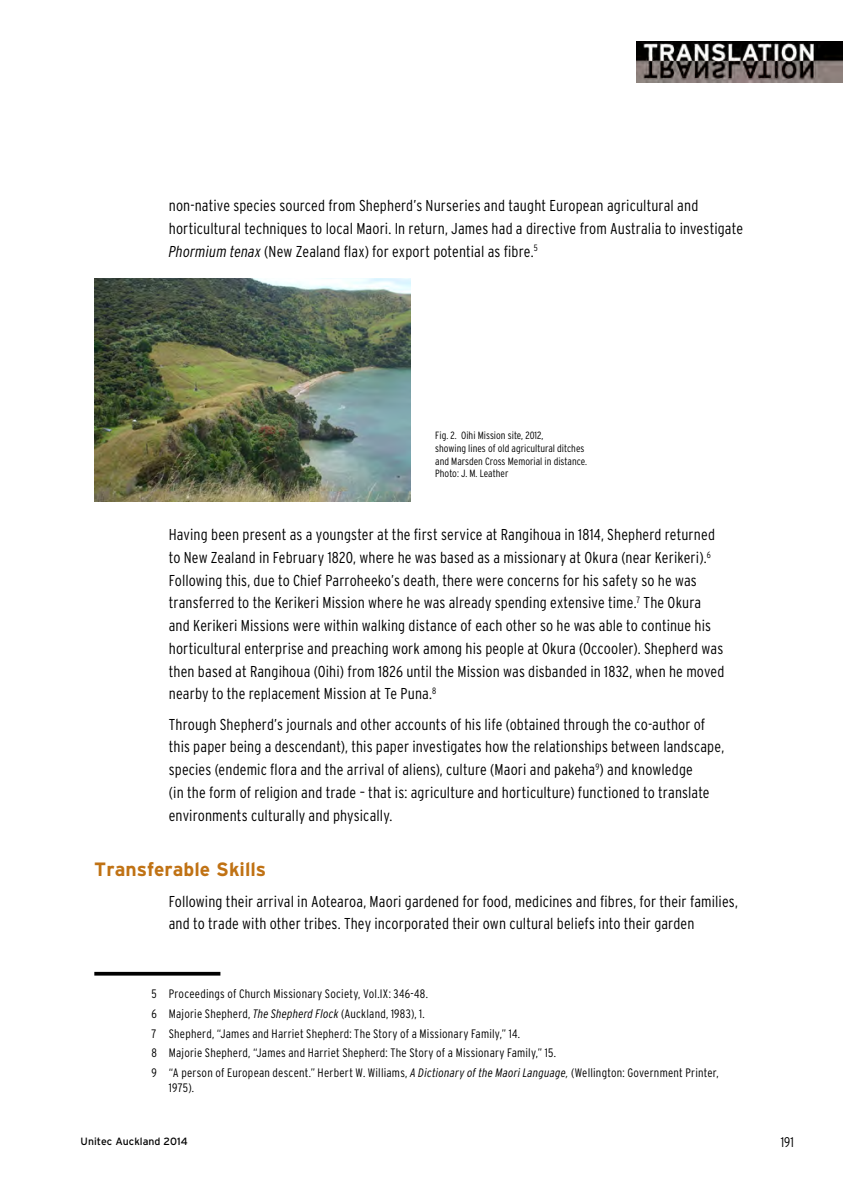
<style>
.page{position:relative;width:844px;height:1191px;background:#fff}
.page>*{position:absolute;margin:0;border:0;box-sizing:border-box;transform-origin:0 0}
.t1{font:700 19.25px "Interstate";color:#c07214}
.t2{font:300 condensed 15.75px/22.8px "Interstate";letter-spacing:.005em;color:#000}
.t3{font:300 condensed 14px "Interstate";color:#000}
.t4{font:300 condensed 12.25px/19.6px "Interstate";letter-spacing:.02em;color:#000}
.t5{font:300 condensed 10.5px/12.6px "Interstate";color:#000}
.t6{font:10.5px "Interstate";color:#000}
.s1{font-style:italic}
</style>
<div class="page">
<img style="left:94px;top:279px;width:316px;height:223px">
<hr style="left:94px;top:972px;width:126px;height:3px;background:#000">
<img style="left:636px;top:41px;width:206px;height:42px">
<p class="t2" style="left:169px;top:194px;width:575px">non-native species sourced from Shepherd’s Nurseries and taught European agricultural and horticultural techniques to local Maori. In return, James had a directive from Australia to investigate<br><span class="s1">Phormium tenax</span> (New Zealand flax) for export potential as fibre.<sup>5</sup></p>
<p class="t5" style="left:435px;top:429px;width:153px">Fig. 2. Oihi Mission site, 2012,<br>showing lines of old agricultural ditches and Marsden Cross Memorial in distance.<br>Photo: J. M. Leather</p>
<p class="t2" style="left:169px;top:523px;width:557px">Having been present as a youngster at the first service at Rangihoua in 1814, Shepherd returned to New Zealand in February 1820, where he was based as a missionary at Okura (near Kerikeri).<sup>6<br></sup>Following this, due to Chief Parroheeko’s death, there were concerns for his safety so he was transferred to the Kerikeri Mission where he was already spending extensive time.<sup>7</sup> The Okura and Kerikeri Missions were within walking distance of each other so he was able to continue his horticultural enterprise and preaching work among his people at Okura (Occooler). Shepherd was then based at Rangihoua (Oihi) from 1826 until the Mission was disbanded in 1832, when he moved nearby to the replacement Mission at Te Puna.<sup>8</sup></p>
<p class="t2" style="left:169px;top:712px;width:556px">Through Shepherd’s journals and other accounts of his life (obtained through the co-author of this paper being a descendant), this paper investigates how the relationships between landscape, species (endemic flora and the arrival of aliens), culture (Maori and pakeha<sup>9</sup>) and knowledge<br>(in the form of religion and trade – that is: agriculture and horticulture) functioned to translate environments culturally and physically.</p>
<p class="t1" style="left:94px;top:859px;width:173px">Transferable Skills</p>
<p class="t2" style="left:169px;top:889px;width:570px">Following their arrival in Aotearoa, Maori gardened for food, medicines and fibres, for their families, and to trade with other tribes. They incorporated their own cultural beliefs into their garden</p>
<p class="t4" style="left:151px;top:984px;width:568px">5 Proceedings of Church Missionary Society, Vol.IX: 346-48.<br>6 Majorie Shepherd, <span class="s1">The Shepherd Flock</span> (Auckland, 1983), 1.<br>7 Shepherd, “James and Harriet Shepherd: The Story of a Missionary Family,” 14.<br>8 Majorie Shepherd, “James and Harriet Shepherd: The Story of a Missionary Family,” 15.<br>9 “A person of European descent.” Herbert W. Williams, <span class="s1">A Dictionary of the Maori Language,</span> (Wellington: Government Printer,</p>
<p class="t4" style="left:169px;top:1077px;width:27px">1975).</p>
<p class="t6" style="left:81px;top:1135px;width:109px">Unitec Auckland 2014</p>
<p class="t3" style="left:780px;top:1134px;width:15px">191</p>
</div>
